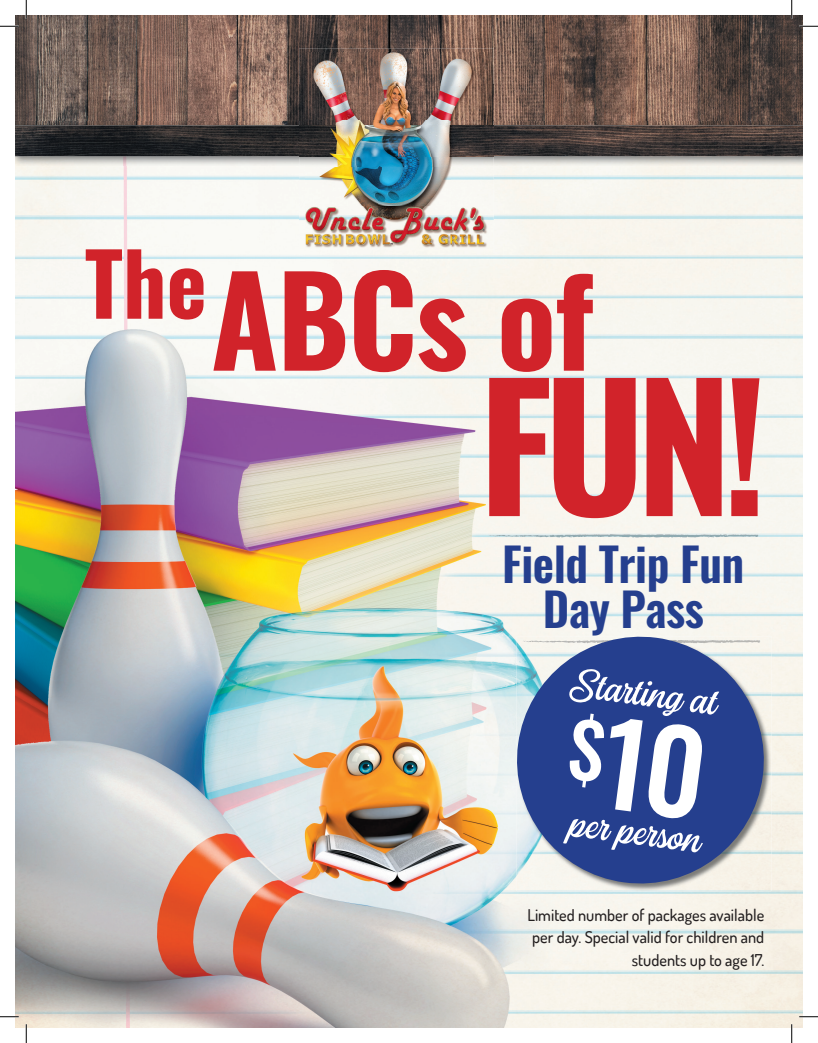
<style>
.page{position:relative;width:818px;height:1043px;background:#fff}
.page>*{position:absolute;margin:0;border:0;box-sizing:border-box;transform-origin:0 0}
.t1{font:700 170.5px "Oswald";color:#d1232a}
.t2{font:700 122.62px "Oswald";letter-spacing:-.01em;color:#d1232a}
.t3{font:52.5px "Double Porter 1";color:#fff}
.t4{font:600 46.25px/45px "Oswald";letter-spacing:-.01em;color:#253f8e;text-align:center}
.t5{font:500 16.25px/22.5px "Dosis";color:#231f20;text-align:right}
</style>
<div class="page">
<img style="left:15px;top:15px;width:787px;height:1013px">
<img style="left:15px;top:121px;width:787px;height:4px">
<img style="left:15px;top:125px;width:787px;height:31px">
<img style="left:299px;top:166px;width:39px;height:83px">
<img style="left:455px;top:166px;width:38px;height:83px">
<img style="left:338px;top:248px;width:117px;height:1px">
<img style="left:299px;top:49px;width:194px;height:36px">
<img style="left:299px;top:85px;width:6px;height:36px">
<img style="left:487px;top:85px;width:6px;height:36px">
<img style="left:299px;top:121px;width:194px;height:45px">
<img style="left:305px;top:156px;width:182px;height:92px">
<img style="left:305px;top:53px;width:182px;height:72px">
<img style="left:514px;top:534px;width:95px;height:2px">
<svg style="left:509px;top:629px;width:262px;height:262px;background:#6e80af"></svg>
<svg style="left:0;top:25px;width:19px;height:2px"></svg>
<svg style="left:799px;top:25px;width:19px;height:2px"></svg>
<svg style="left:0;top:1015px;width:19px;height:2px"></svg>
<svg style="left:799px;top:1015px;width:19px;height:2px"></svg>
<svg style="left:25px;top:0;width:2px;height:19px"></svg>
<svg style="left:25px;top:1024px;width:2px;height:18px"></svg>
<svg style="left:790px;top:0;width:2px;height:19px"></svg>
<svg style="left:790px;top:1024px;width:2px;height:18px"></svg>
<div style="left:566px;top:711px;width:139px;height:110px;background:#253f8e"></div>
<h2 class="t2" style="left:85px;top:256px;width:511px"><sup>The</sup>ABCs of</h2>
<h1 class="t1" style="left:479px;top:357px;width:290px">FUN!</h1>
<h3 class="t4" style="left:502px;top:544px;width:243px">Field Trip Fun<br>Day Pass</h3>
<h3 class="t3" style="left:572px;top:659px;width:151px;rotate:7deg">Starting at</h3>
<h3 class="t3" style="left:573px;top:799px;width:134px;rotate:7deg">per person</h3>
<p class="t5" style="left:527px;top:903px;width:238px">Limited number of packages available per day. Special valid for children and students up to age 17.</p>
</div>
